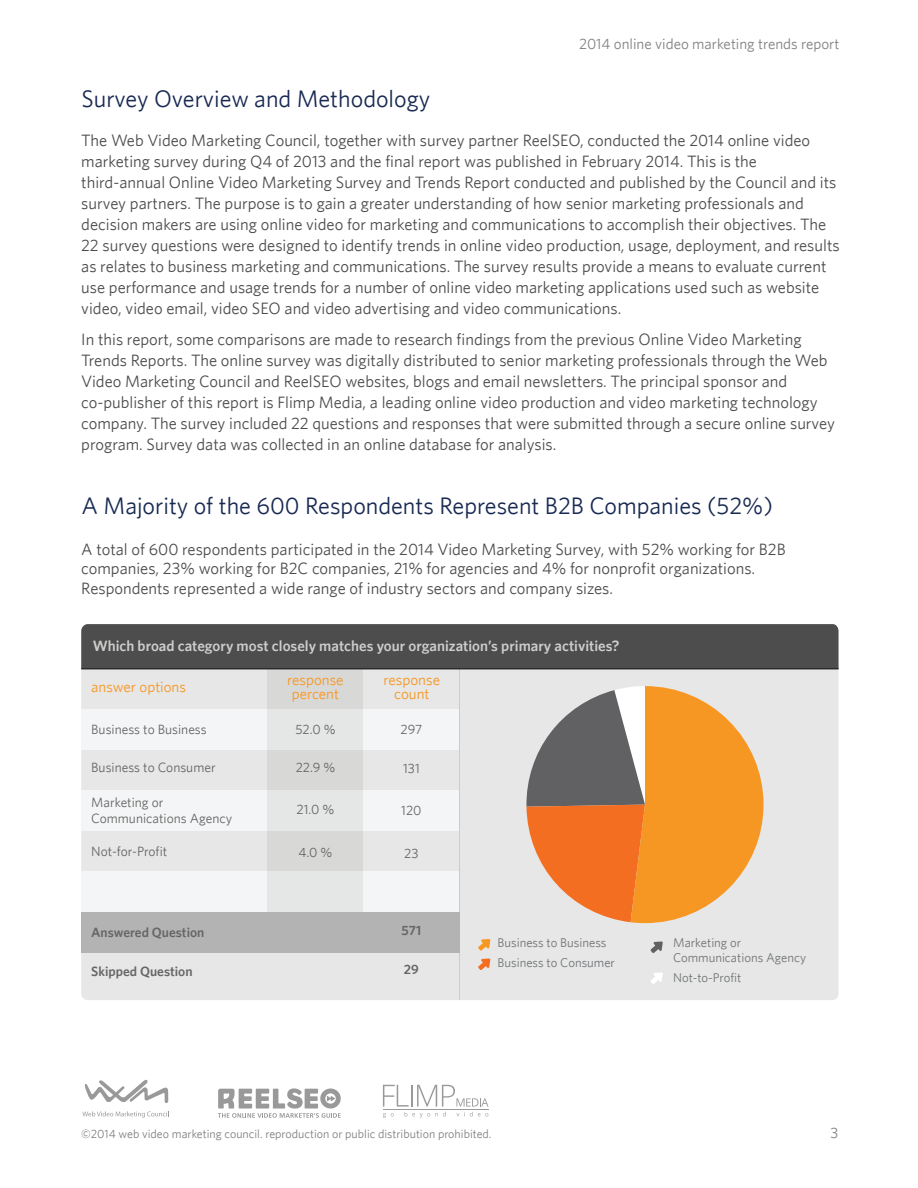
<style>
.page{position:relative;width:918px;height:1188px;background:#fff}
.page>*{position:absolute;margin:0;border:0;box-sizing:border-box;transform-origin:0 0}
.t1{font:24px "Whitney";color:#182952}
.t2{font:16.5px/21px "Whitney";color:#4b4c4d}
.t3{font:600 15px "Whitney";color:#cccccb}
.t4{font:15px/13.5px "Whitney";color:#f79723;text-align:center}
.t5{font:15px "Whitney";color:#808180}
.t6{font:13.5px/16.2px "Whitney";color:#676666}
.t7{font:600 13.5px "Whitney";color:#676666}
.t8{font:12.75px/19.8px "Whitney";color:#727477}
.t9{font:12px "Whitney";color:#808180}
</style>
<div class="page">
<div style="left:81px;top:624px;width:758px;height:376px;background:#e6e7e6;border-radius:6px"></div>
<div style="left:81px;top:709px;width:378px;height:41px;background:#f4f5f6"></div>
<div style="left:81px;top:790px;width:378px;height:41px;background:#f4f5f6"></div>
<div style="left:81px;top:871px;width:378px;height:41px;background:#f4f5f6"></div>
<div style="left:267px;top:669px;width:96px;height:243px;background:linear-gradient(to right,#dfdfdf,#dfdfdf)"></div>
<svg style="left:526px;top:686px;width:238px;height:237px"></svg>
<svg style="left:478px;top:939px;width:12px;height:12px"></svg>
<svg style="left:478px;top:958px;width:12px;height:12px"></svg>
<hr style="left:459px;top:668px;width:1px;height:332px;background:#cccccb">
<div style="left:81px;top:624px;width:758px;height:44px;background:#4d4d4d"></div>
<svg style="left:651px;top:941px;width:12px;height:12px"></svg>
<svg style="left:651px;top:972px;width:12px;height:12px"></svg>
<div style="left:81px;top:912px;width:378px;height:40px;background:#b3b3b3"></div>
<hr style="left:81px;top:668px;width:758px;height:1px;background:#181717">
<svg style="left:85px;top:1079px;width:83px;height:24px"></svg>
<svg style="left:82px;top:1111px;width:87px;height:7px"></svg>
<svg style="left:218px;top:1088px;width:123px;height:30px"></svg>
<svg style="left:383px;top:1085px;width:105px;height:33px"></svg>
<h1 class="t1" style="left:82px;top:85px;width:350px">Survey Overview and Methodology</h1>
<p class="t5" style="left:579px;top:34px;width:262px">2014 online video marketing trends report</p>
<p class="t2" style="left:81px;top:129px;width:760px">The Web Video Marketing Council, together with survey partner ReelSEO, conducted the 2014 online video marketing survey during Q4 of 2013 and the final report was published in February 2014. This is the third-annual Online Video Marketing Survey and Trends Report conducted and published by the Council and its survey partners. The purpose is to gain a greater understanding of how senior marketing professionals and decision makers are using online video for marketing and communications to accomplish their objectives. The 22 survey questions were designed to identify trends in online video production, usage, deployment, and results as relates to business marketing and communications. The survey results provide a means to evaluate current use performance and usage trends for a number of online video marketing applications used such as website video, video email, video SEO and video advertising and video communications.</p>
<p class="t2" style="left:81px;top:329px;width:755px">In this report, some comparisons are made to research findings from the previous Online Video Marketing Trends Reports. The online survey was digitally distributed to senior marketing professionals through the Web Video Marketing Council and ReelSEO websites, blogs and email newsletters. The principal sponsor and co-publisher of this report is Flimp Media, a leading online video production and video marketing technology company. The survey included 22 questions and responses that were submitted through a secure online survey program. Survey data was collected in an online database for analysis.</p>
<h1 class="t1" style="left:82px;top:492px;width:693px">A Majority of the 600 Respondents Represent B2B Companies (52%)</h1>
<p class="t2" style="left:81px;top:539px;width:706px;line-height:19.8px">A total of 600 respondents participated in the 2014 Video Marketing Survey, with 52% working for B2B companies, 23% working for B2C companies, 21% for agencies and 4% for nonprofit organizations.<br>Respondents represented a wide range of industry sectors and company sizes.</p>
<p class="t3" style="left:93px;top:636px;width:528px">Which broad category most closely matches your organization’s primary activities?</p>
<p class="t4" style="left:91px;top:680px;width:96px">answer options</p>
<p class="t6" style="left:91px;top:721px;width:117px">Business to Business</p>
<p class="t6" style="left:91px;top:759px;width:126px">Business to Consumer</p>
<p class="t6" style="left:91px;top:794px;width:142px">Marketing or<br>Communications Agency</p>
<p class="t6" style="left:91px;top:842px;width:78px">Not-for-Profit</p>
<p class="t7" style="left:91px;top:924px;width:115px">Answered Question</p>
<p class="t7" style="left:91px;top:963px;width:103px">Skipped Question</p>
<p class="t4" style="left:287px;top:673px;width:58px">response percent</p>
<p class="t4" style="left:384px;top:673px;width:58px">response count</p>
<p class="t6" style="left:295px;top:721px;width:42px">52.0 %</p>
<p class="t6" style="left:296px;top:759px;width:41px">22.9 %</p>
<p class="t6" style="left:297px;top:801px;width:39px">21.0 %</p>
<p class="t6" style="left:299px;top:844px;width:35px">4.0 %</p>
<p class="t6" style="left:401px;top:721px;width:23px">297</p>
<p class="t6" style="left:403px;top:760px;width:18px">131</p>
<p class="t6" style="left:401px;top:802px;width:22px">120</p>
<p class="t6" style="left:404px;top:845px;width:16px">23</p>
<p class="t7" style="left:402px;top:922px;width:21px">571</p>
<p class="t7" style="left:404px;top:961px;width:17px">29</p>
<p class="t8" style="left:497px;top:932px;width:119px">Business to Business<br>Business to Consumer</p>
<p class="t8" style="left:673px;top:935px;width:135px;line-height:15.3px">Marketing or<br>Communications Agency</p>
<p class="t8" style="left:673px;top:967px;width:70px">Not-to-Profit</p>
<p class="t9" style="left:81px;top:1126px;width:412px">©2014 web video marketing council. reproduction or public distribution prohibited.</p>
<p class="t5" style="left:831px;top:1124px;width:9px">3</p>
</div>
